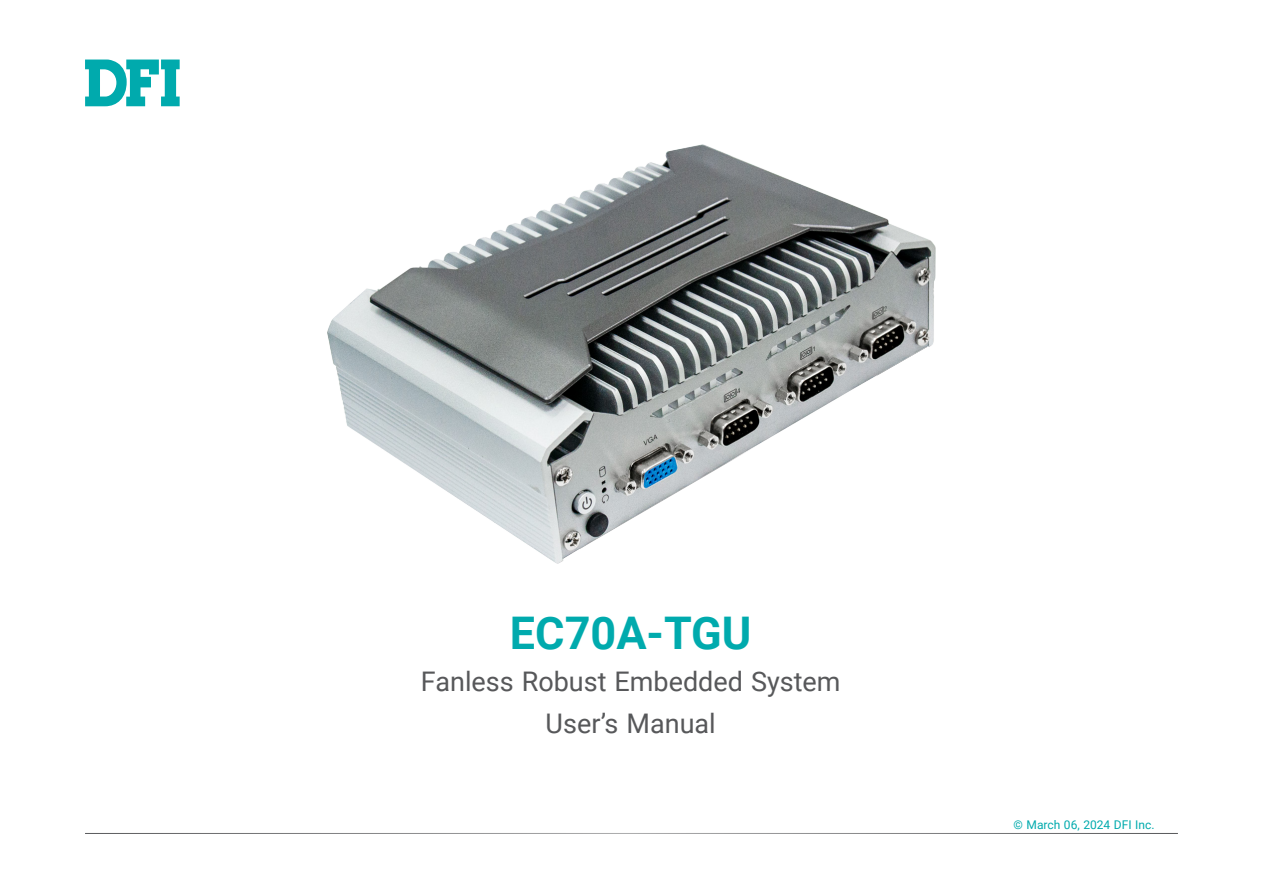
<style>
.page{position:relative;width:1263px;height:893px;background:#fff}
.page>*{position:absolute;margin:0;border:0;box-sizing:border-box;transform-origin:0 0}
.t1{font:700 45px "Roboto";color:#00aaad}
.t2{font:27px "Roboto";color:#57585a}
.Body_Green_Title{font:12px "Roboto";color:#00aaad}
</style>
<div class="page">
<svg style="left:85px;top:60px;width:95px;height:46px"></svg>
<hr style="left:85px;top:833px;width:1093px;height:1px;background:#57585a">
<img style="left:327px;top:145px;width:608px;height:419px">
<p class="t1" style="left:510px;top:602px;width:243px">EC70A-TGU</p>
<p class="t2" style="left:421px;top:663px;width:421px">Fanless Robust Embedded System</p>
<p class="t2" style="left:546px;top:705px;width:172px">User’s Manual</p>
<p class="Body_Green_Title" style="left:1013px;top:817px;width:142px">© March 06, 2024 DFI Inc.</p>
</div>
